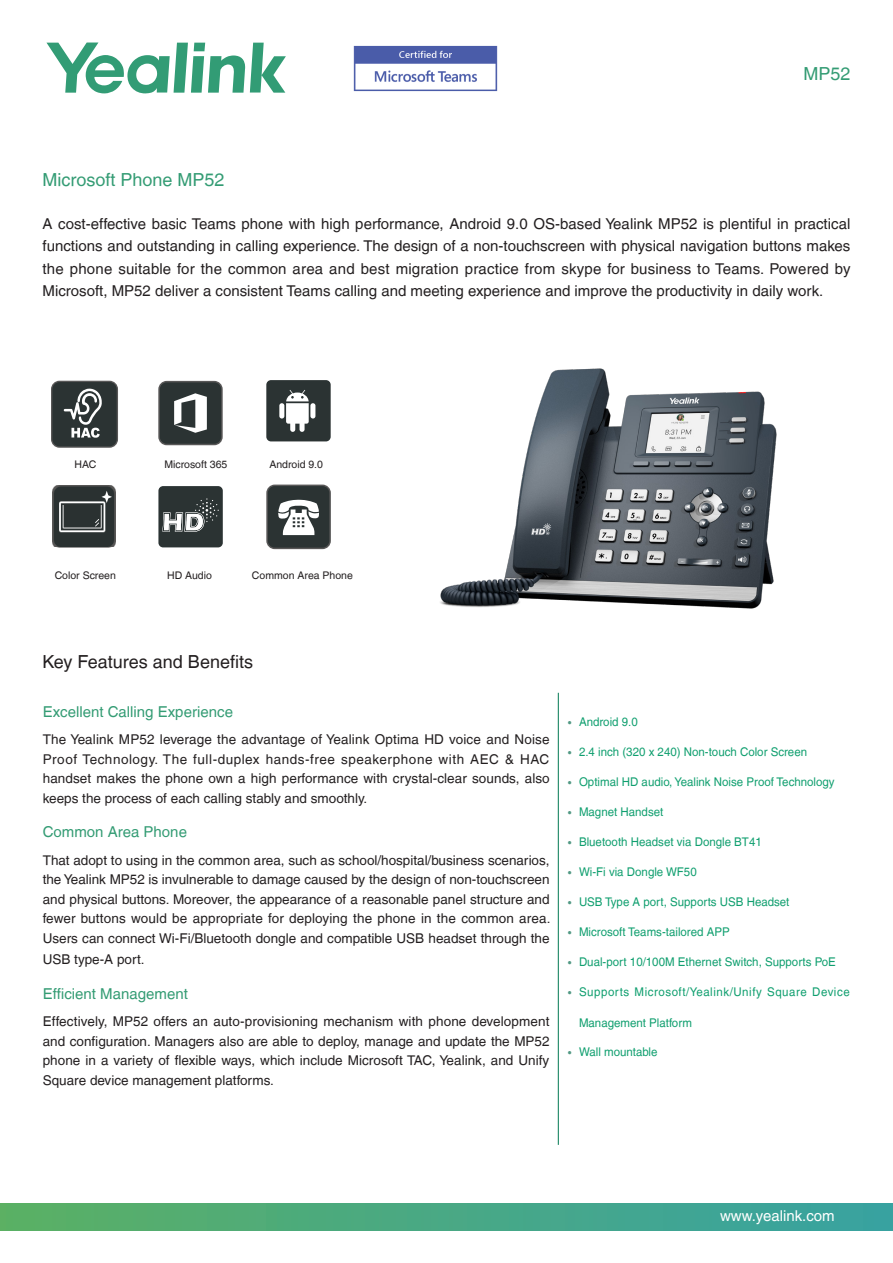
<style>
.page{position:relative;width:893px;height:1263px;background:#fff}
.page>*{position:absolute;margin:0;border:0;box-sizing:border-box;transform-origin:0 0}
.h1-key_feature{font:18px "Helvetica LT";color:#231f20}
.h-机型介绍{font:18px "Helvetica LT";color:#349c74}
.机型名{font:18px "Helvetica LT";color:#349c74}
.机型介绍{font:15px/22.5px "Helvetica LT";color:#231f20;text-align:justify}
.h2-key_feature{font:15px "Helvetica LT";color:#349c74}
.t1{font:15px "Helvetica LT";color:#fff}
.p-key_feature{font:13.5px/19.5px "Helvetica LT";color:#231f20;text-align:justify}
.t2{font:12px "Helvetica LT";color:#109f6f;scale:.96 1}
.t3{font:12px "Helvetica LT";letter-spacing:.045em;color:#109f6f;scale:.96 1}
.p-图标{font:10.5px "Helvetica LT";color:#231f20}
.s1{font-family:"Microsoft Phags Pa";font-size:13.5px;color:#529984}
</style>
<div class="page">
<svg style="left:46px;top:43px;width:240px;height:50px"></svg>
<div style="left:0;top:1203px;width:893px;height:27px;background:linear-gradient(to right,#5ab065,#38a2a2)"></div>
<svg style="left:158px;top:381px;width:65px;height:64px"></svg>
<div style="left:160px;top:382px;width:61px;height:62px;background:#2b3333;border-radius:7px"></div>
<svg style="left:174px;top:393px;width:33px;height:40px"></svg>
<div style="left:51px;top:381px;width:67px;height:67px;border:3px solid #585757;border-radius:7px"></div>
<div style="left:52px;top:382px;width:65px;height:64px;background:#2b3333;border-radius:7px"></div>
<svg style="left:64px;top:388px;width:38px;height:50px"></svg>
<div style="left:266px;top:380px;width:65px;height:61px;background:#2b3333;border-radius:5px"></div>
<div style="left:290px;top:416px;width:5px;height:16px;background:#fff;border-radius:3px"></div>
<div style="left:300px;top:416px;width:5px;height:16px;background:#fff;border-radius:3px"></div>
<div style="left:279px;top:403px;width:5px;height:15px;background:#fff;border-radius:3px"></div>
<div style="left:310px;top:403px;width:5px;height:15px;background:#fff;border-radius:3px"></div>
<svg style="left:286px;top:390px;width:23px;height:34px"></svg>
<svg style="left:266px;top:485px;width:65px;height:64px"></svg>
<div style="left:268px;top:486px;width:61px;height:62px;background:#2b3333;border-radius:7px"></div>
<svg style="left:278px;top:499px;width:41px;height:36px"></svg>
<img style="left:52px;top:485px;width:63px;height:63px">
<svg style="left:54px;top:487px;width:60px;height:60px;background:#414747"></svg>
<div style="left:158px;top:486px;width:65px;height:61px;background:#2b3333;border-radius:5px"></div>
<svg style="left:162px;top:498px;width:57px;height:34px"></svg>
<hr style="left:343px;top:43px;width:1px;height:51px;background:#2f7757">
<img style="left:353px;top:45px;width:145px;height:47px">
<hr style="left:558px;top:693px;width:1px;height:452px;background:#007852">
<img style="left:440px;top:368px;width:337px;height:241px">
<p class="机型名" style="left:803px;top:64px;width:49px">MP52</p>
<p class="h-机型介绍" style="left:43px;top:169px;width:184px">Microsoft Phone MP52</p>
<p class="机型介绍" style="left:43px;top:212px;width:809px">A cost-effective basic Teams phone with high performance, Android 9.0 OS-based Yealink MP52 is plentiful in practical functions and outstanding in calling experience. The design of a non-touchscreen with physical navigation buttons makes the phone suitable for the common area and best migration practice from skype for business to Teams. Powered by Microsoft, MP52 deliver a consistent Teams calling and meeting experience and improve the productivity in daily work.</p>
<p class="p-图标" style="left:74px;top:459px;width:23px">HAC</p>
<p class="p-图标" style="left:164px;top:459px;width:65px">Microsoft 365</p>
<p class="p-图标" style="left:269px;top:459px;width:55px">Android 9.0</p>
<p class="p-图标" style="left:55px;top:569px;width:63px">Color Screen</p>
<p class="p-图标" style="left:167px;top:569px;width:46px">HD Audio</p>
<p class="p-图标" style="left:252px;top:569px;width:102px">Common Area Phone</p>
<p class="h1-key_feature" style="left:43px;top:651px;width:212px">Key Features and Benefits</p>
<p class="h2-key_feature" style="left:43px;top:703px;width:192px">Excellent Calling Experience</p>
<p class="p-key_feature" style="left:43px;top:730px;width:508px">The Yealink MP52 leverage the advantage of Yealink Optima HD voice and Noise Proof Technology. The full-duplex hands-free speakerphone with AEC &amp; HAC handset makes the phone own a high performance with crystal-clear sounds, also keeps the process of each calling stably and smoothly.</p>
<p class="h2-key_feature" style="left:43px;top:823px;width:146px">Common Area Phone</p>
<p class="p-key_feature" style="left:43px;top:850px;width:509px">That adopt to using in the common area, such as school/hospital/business scenarios, the Yealink MP52 is invulnerable to damage caused by the design of non-touchscreen and physical buttons. Moreover, the appearance of a reasonable panel structure and fewer buttons would be appropriate for deploying the phone in the common area.<br>Users can connect Wi-Fi/Bluetooth dongle and compatible USB headset through the</p>
<p class="p-key_feature" style="left:43px;top:950px;width:103px">USB type-A port.</p>
<p class="h2-key_feature" style="left:43px;top:985px;width:147px">Efficient Management</p>
<p class="p-key_feature" style="left:43px;top:1012px;width:508px">Effectively, MP52 offers an auto-provisioning mechanism with phone development and configuration. Managers also are able to deploy, manage and update the MP52 phone in a variety of flexible ways, which include Microsoft TAC, Yealink, and Unify Square device management platforms.</p>
<p class="t2" style="left:567px;top:715px;width:75px"><span class="s1">•</span> Android 9.0</p>
<p class="t2" style="left:567px;top:745px;width:252px"><span class="s1">•</span> 2.4 inch (320 x 240) Non-touch Color Screen</p>
<p class="t2" style="left:567px;top:775px;width:280px"><span class="s1">•</span> Optimal HD audio, Yealink Noise Proof Technology</p>
<p class="t2" style="left:567px;top:805px;width:102px"><span class="s1">•</span> Magnet Handset</p>
<p class="t2" style="left:567px;top:835px;width:204px"><span class="s1">•</span> Bluetooth Headset via Dongle BT41</p>
<p class="t2" style="left:567px;top:865px;width:137px"><span class="s1">•</span> Wi-Fi via Dongle WF50</p>
<p class="t2" style="left:567px;top:895px;width:233px"><span class="s1">•</span> USB Type A port, Supports USB Headset</p>
<p class="t2" style="left:567px;top:925px;width:171px"><span class="s1">•</span> Microsoft Teams-tailored APP</p>
<p class="t2" style="left:567px;top:955px;width:282px"><span class="s1">•</span> Dual-port 10/100M Ethernet Switch, Supports PoE</p>
<p class="t3" style="left:567px;top:985px;width:296px"><span class="s1">•</span> Supports Microsoft/Yealink/Unify Square Device</p>
<p class="t2" style="left:579px;top:1016px;width:119px">Management Platform</p>
<p class="t2" style="left:567px;top:1045px;width:96px"><span class="s1">•</span> Wall mountable</p>
<p class="t1" style="left:720px;top:1207px;width:116px">www.yealink.com</p>
</div>
